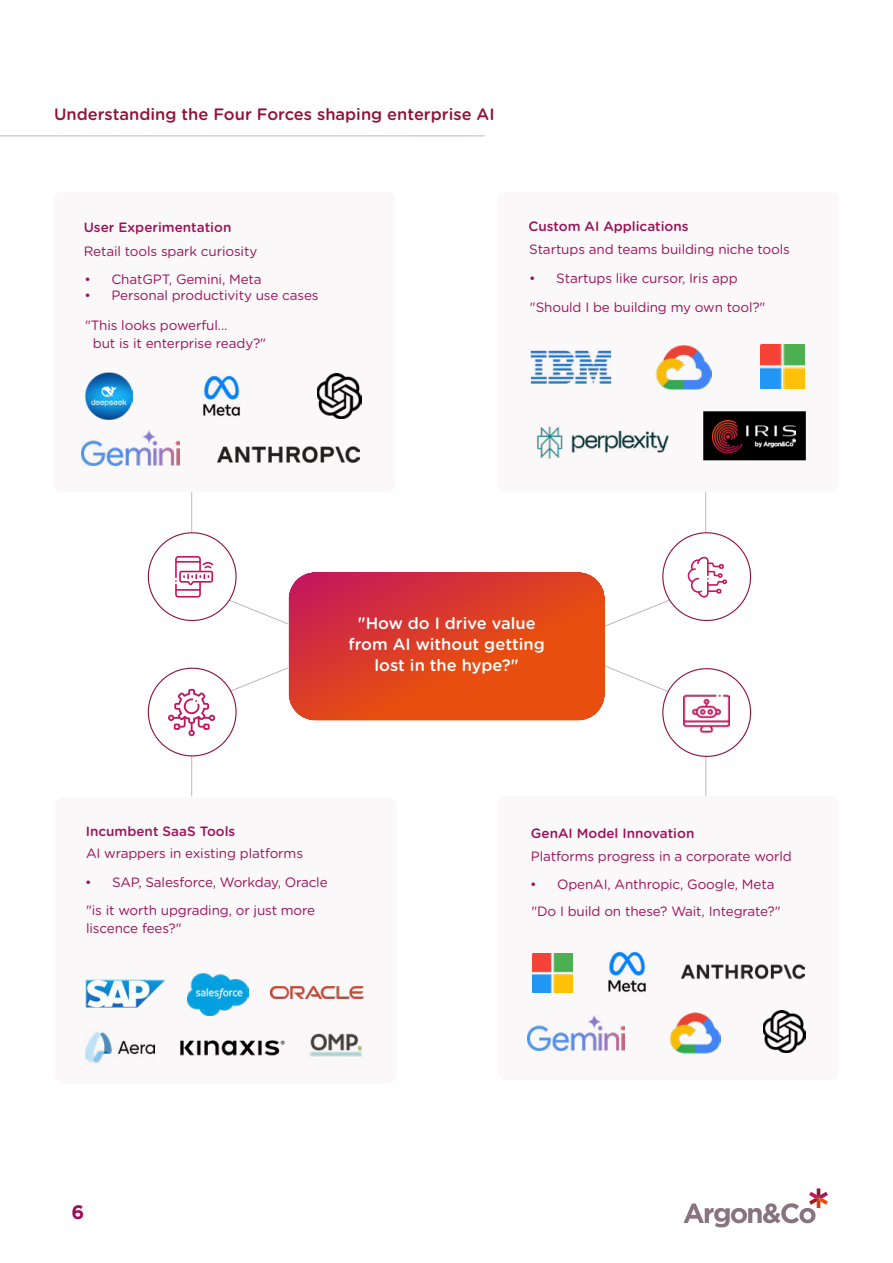
<style>
.page{position:relative;width:893px;height:1263px;background:#fff}
.page>*{position:absolute;margin:0;border:0;box-sizing:border-box;transform-origin:0 0}
.t1{font:700 19.5px "Gotham";color:#9d1057}
.t2{font:500 16.5px/21px "Gotham Rounded";color:#fff;text-align:center}
.t3{font:500 16.5px "Gotham Rounded";color:#901237}
.t4{font:13.5px/18px "Gotham Rounded";letter-spacing:-.01em;color:#9d1057}
.t5{font:500 13.5px "Gotham Rounded";color:#9d1057}
</style>
<div class="page">
<svg style="left:684px;top:1188px;width:144px;height:39px"></svg>
<svg style="left:229px;top:667px;width:59px;height:25px"></svg>
<svg style="left:605px;top:665px;width:63px;height:27px"></svg>
<svg style="left:605px;top:600px;width:65px;height:27px"></svg>
<hr style="left:705px;top:492px;width:1px;height:41px;background:#c1b5b9">
<div style="left:54px;top:191px;width:341px;height:301px;background:#faf8f9;border-radius:9px"></div>
<div style="left:55px;top:797px;width:341px;height:286px;background:#faf8f9;border-radius:9px"></div>
<div style="left:497px;top:191px;width:342px;height:301px;background:#faf8f9;border-radius:9px"></div>
<div style="left:497px;top:796px;width:342px;height:284px;background:#faf8f9;border-radius:9px"></div>
<hr style="left:0;top:136px;width:485px;height:1px;background:#c1b5b9">
<img style="left:317px;top:374px;width:44px;height:44px">
<img style="left:763px;top:1010px;width:42px;height:43px">
<img style="left:82px;top:430px;width:97px;height:36px">
<img style="left:527px;top:1015px;width:98px;height:35px">
<img style="left:218px;top:446px;width:142px;height:17px">
<img style="left:681px;top:964px;width:123px;height:16px">
<img style="left:85px;top:372px;width:47px;height:47px">
<img style="left:203px;top:375px;width:37px;height:42px">
<img style="left:608px;top:951px;width:38px;height:42px">
<img style="left:655px;top:345px;width:56px;height:45px">
<img style="left:670px;top:1012px;width:50px;height:42px">
<img style="left:537px;top:426px;width:132px;height:33px">
<img style="left:761px;top:345px;width:43px;height:43px">
<img style="left:533px;top:953px;width:39px;height:39px">
<img style="left:188px;top:973px;width:60px;height:42px">
<img style="left:85px;top:979px;width:80px;height:29px">
<hr style="left:191px;top:492px;width:1px;height:41px;background:#c1b5b9">
<hr style="left:191px;top:756px;width:1px;height:40px;background:#c1b5b9">
<hr style="left:706px;top:756px;width:1px;height:40px;background:#c1b5b9">
<svg style="left:229px;top:600px;width:59px;height:25px"></svg>
<svg style="left:175px;top:556px;width:38px;height:41px"></svg>
<svg style="left:688px;top:557px;width:39px;height:40px"></svg>
<svg style="left:168px;top:689px;width:47px;height:47px"></svg>
<img style="left:684px;top:694px;width:46px;height:40px">
<svg style="left:288px;top:572px;width:317px;height:149px;background:#de4328"></svg>
<img style="left:270px;top:986px;width:94px;height:13px">
<img style="left:180px;top:1040px;width:105px;height:16px">
<img style="left:85px;top:1032px;width:69px;height:31px">
<img style="left:310px;top:1033px;width:52px;height:24px">
<img style="left:530px;top:350px;width:82px;height:34px">
<div style="left:704px;top:412px;width:101px;height:47px;background:#000"></div>
<div style="left:703px;top:411px;width:103px;height:49px;border:2px solid #000"></div>
<img style="left:713px;top:420px;width:83px;height:32px">
<p class="t3" style="left:54px;top:106px;width:442px">Understanding the Four Forces shaping enterprise AI</p>
<p class="t5" style="left:84px;top:221px;width:149px">User Experimentation</p>
<p class="t5" style="left:528px;top:220px;width:162px">Custom AI Applications</p>
<p class="t4" style="left:84px;top:243px;width:175px">Retail tools spark curiosity</p>
<p class="t4" style="left:529px;top:241px;width:262px">Startups and teams building niche tools</p>
<p class="t4" style="left:84px;top:271px;width:179px">• ChatGPT, Gemini, Meta</p>
<p class="t4" style="left:84px;top:287px;width:236px">• Personal productivity use cases</p>
<p class="t4" style="left:529px;top:270px;width:210px">• Startups like cursor, Iris app</p>
<p class="t4" style="left:530px;top:299px;width:237px">"Should I be building my own tool?"</p>
<p class="t4" style="left:93px;top:316px;width:175px;text-indent:-8px">"This looks powerful...<br>but is it enterprise ready?"</p>
<p class="t2" style="left:349px;top:614px;width:198px">"How do I drive value from AI without getting lost in the hype?"</p>
<p class="t5" style="left:86px;top:825px;width:151px">Incumbent SaaS Tools</p>
<p class="t5" style="left:531px;top:827px;width:165px">GenAI Model Innovation</p>
<p class="t4" style="left:86px;top:845px;width:218px">AI wrappers in existing platforms</p>
<p class="t4" style="left:531px;top:848px;width:262px">Platforms progress in a corporate world</p>
<p class="t4" style="left:85px;top:874px;width:244px">• SAP, Salesforce, Workday, Oracle</p>
<p class="t4" style="left:530px;top:876px;width:246px">• OpenAI, Anthropic, Google, Meta</p>
<p class="t4" style="left:86px;top:902px;width:231px">"is it worth upgrading, or just more liscence fees?"</p>
<h1 class="t1" style="left:71px;top:1203px;width:14px">6</h1>
<p class="t4" style="left:531px;top:903px;width:251px">"Do I build on these? Wait, Integrate?"</p>
</div>
